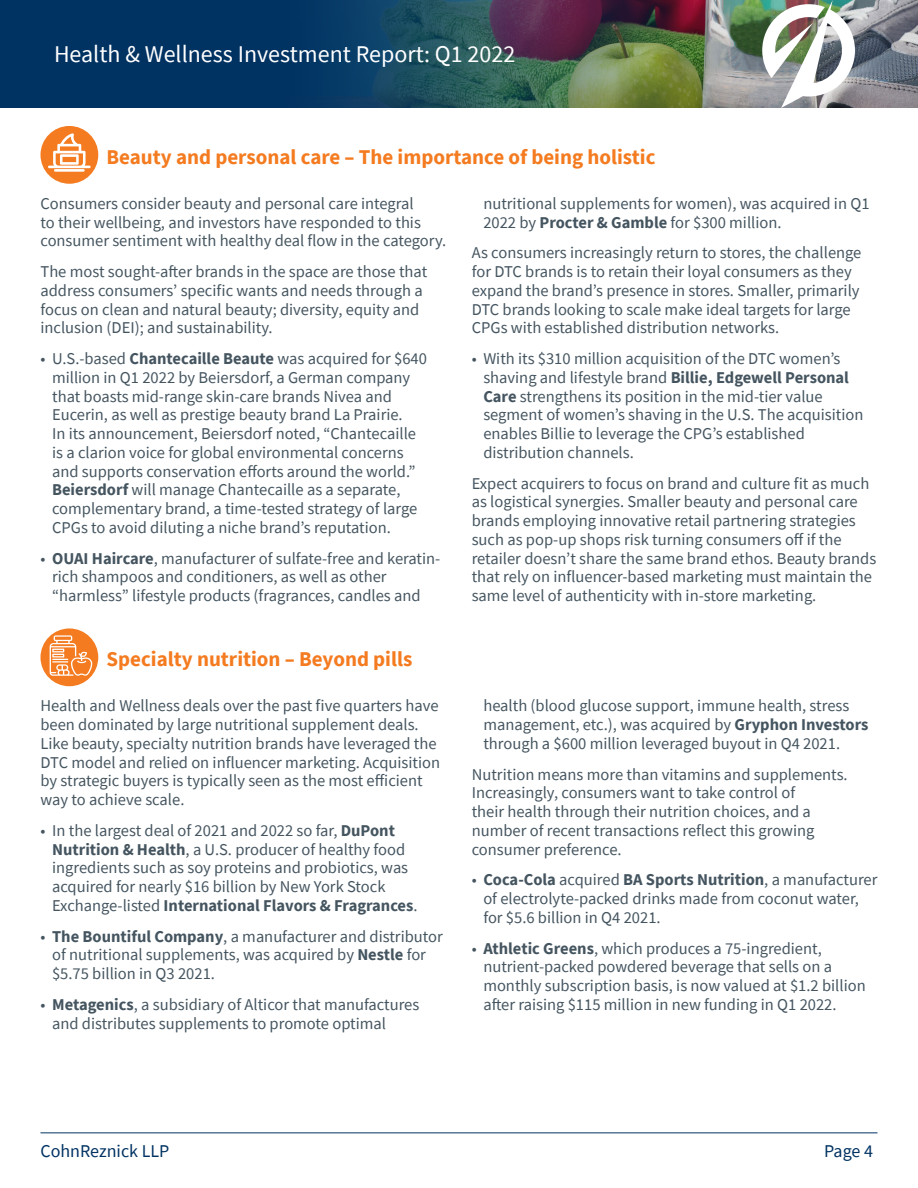
<style>
.page{position:relative;width:918px;height:1188px;background:#fff}
.page>*{position:absolute;margin:0;border:0;box-sizing:border-box;transform-origin:0 0}
.t1{font:24px "Source Sans Pro";color:#fff}
.t2{font:700 21px "Source Sans Pro";color:#f47b20}
.t3{font:18px "Source Sans Pro";color:#003262}
.t4{font:16.5px/18.8px "Source Sans Pro";color:#455560}
.s1{font-weight:700}
</style>
<div class="page">
<hr style="left:40px;top:1132px;width:838px;height:1px;background:#003262">
<div style="left:40px;top:126px;width:58px;height:58px;background:#f47b20;border-radius:50%"></div>
<div style="left:40px;top:628px;width:58px;height:58px;background:#f47b20;border-radius:50%"></div>
<hr style="left:54px;top:169px;width:31px;height:3px;background:#fff">
<svg style="left:48px;top:133px;width:43px;height:35px"></svg>
<svg style="left:50px;top:635px;width:43px;height:42px"></svg>
<img style="left:855px;top:0;width:63px;height:108px">
<img style="left:0;top:0;width:762px;height:108px">
<img style="left:762px;top:0;width:93px;height:108px">
<h1 class="t1" style="left:54px;top:39px;width:463px">Health &amp; Wellness Investment Report: Q1 2022</h1>
<p class="t2" style="left:107px;top:142px;width:550px">Beauty and personal care – The importance of being holistic</p>
<p class="t4" style="left:40px;top:194px;width:407px">Consumers consider beauty and personal care integral<br>to their wellbeing, and investors have responded to this consumer sentiment with healthy deal flow in the category.</p>
<p class="t4" style="left:40px;top:262px;width:388px">The most sought-after brands in the space are those that address consumers’ specific wants and needs through a focus on clean and natural beauty; diversity, equity and inclusion (DEI); and sustainability.</p>
<p class="t4" style="left:52px;top:349px;width:376px;text-indent:-12px">• U.S.-based <span class="s1">Chantecaille Beaute</span> was acquired for $640 million in Q1 2022 by Beiersdorf, a German company that boasts mid-range skin-care brands Nivea and Eucerin, as well as prestige beauty brand La Prairie.<br>In its announcement, Beiersdorf noted, “Chantecaille is a clarion voice for global environmental concerns and supports conservation efforts around the world.” <span class="s1">Beiersdorf</span> will manage Chantecaille as a separate, complementary brand, a time-tested strategy of large CPGs to avoid diluting a niche brand’s reputation.</p>
<p class="t4" style="left:52px;top:549px;width:390px;text-indent:-12px">• <span class="s1">OUAI Haircare</span>, manufacturer of sulfate-free and keratin&shy;rich shampoos and conditioners, as well as other “harmless” lifestyle products (fragrances, candles and</p>
<p class="t2" style="left:107px;top:645px;width:307px">Specialty nutrition – Beyond pills</p>
<p class="t4" style="left:40px;top:697px;width:401px">Health and Wellness deals over the past five quarters have been dominated by large nutritional supplement deals.<br>Like beauty, specialty nutrition brands have leveraged the DTC model and relied on influencer marketing. Acquisition by strategic buyers is typically seen as the most efficient way to achieve scale.</p>
<p class="t4" style="left:52px;top:821px;width:367px;text-indent:-12px">• In the largest deal of 2021 and 2022 so far, <span class="s1">DuPont Nutrition &amp; Health</span>, a U.S. producer of healthy food ingredients such as soy proteins and probiotics, was acquired for nearly $16 billion by New York Stock Exchange-listed <span class="s1">International Flavors &amp; Fragrances</span>.</p>
<p class="t4" style="left:52px;top:927px;width:392px;text-indent:-12px">• <span class="s1">The Bountiful Company</span>, a manufacturer and distributor of nutritional supplements, was acquired by <span class="s1">Nestle</span> for $5.75 billion in Q3 2021.</p>
<p class="t4" style="left:52px;top:995px;width:369px;text-indent:-12px">• <span class="s1">Metagenics</span>, a subsidiary of Alticor that manufactures and distributes supplements to promote optimal</p>
<p class="t4" style="left:483px;top:194px;width:388px">nutritional supplements for women), was acquired in Q1<br>2022 by <span class="s1">Procter &amp; Gamble</span> for $300 million.</p>
<p class="t4" style="left:472px;top:243px;width:391px">As consumers increasingly return to stores, the challenge for DTC brands is to retain their loyal consumers as they expand the brand’s presence in stores. Smaller, primarily DTC brands looking to scale make ideal targets for large CPGs with established distribution networks.</p>
<p class="t4" style="left:483px;top:349px;width:382px;text-indent:-12px">• With its $310 million acquisition of the DTC women’s shaving and lifestyle brand <span class="s1">Billie, Edgewell Personal Care</span> strengthens its position in the mid-tier value segment of women’s shaving in the U.S. The acquisition enables Billie to leverage the CPG’s established distribution channels.</p>
<p class="t4" style="left:472px;top:474px;width:406px">Expect acquirers to focus on brand and culture fit as much as logistical synergies. Smaller beauty and personal care brands employing innovative retail partnering strategies such as pop-up shops risk turning consumers off if the retailer doesn’t share the same brand ethos. Beauty brands that rely on influencer-based marketing must maintain the same level of authenticity with in-store marketing.</p>
<p class="t4" style="left:483px;top:696px;width:387px">health (blood glucose support, immune health, stress management, etc.), was acquired by <span class="s1">Gryphon Investors </span>through a $600 million leveraged buyout in Q4 2021.</p>
<p class="t4" style="left:472px;top:765px;width:377px">Nutrition means more than vitamins and supplements.<br>Increasingly, consumers want to take control of<br>their health through their nutrition choices, and a number of recent transactions reflect this growing consumer preference.</p>
<p class="t4" style="left:483px;top:870px;width:396px;text-indent:-12px">• <span class="s1">Coca-Cola</span> acquired <span class="s1">BA Sports Nutrition</span>, a manufacturer of electrolyte-packed drinks made from coconut water, for $5.6 billion in Q4 2021.</p>
<p class="t4" style="left:483px;top:939px;width:384px;text-indent:-12px">• <span class="s1">Athletic Greens</span>, which produces a 75-ingredient, nutrient-packed powdered beverage that sells on a monthly subscription basis, is now valued at $1.2 billion after raising $115 million in new funding in Q1 2022.</p>
<p class="t3" style="left:40px;top:1139px;width:130px">CohnReznick LLP</p>
<p class="t3" style="left:824px;top:1139px;width:50px">Page 4</p>
</div>
